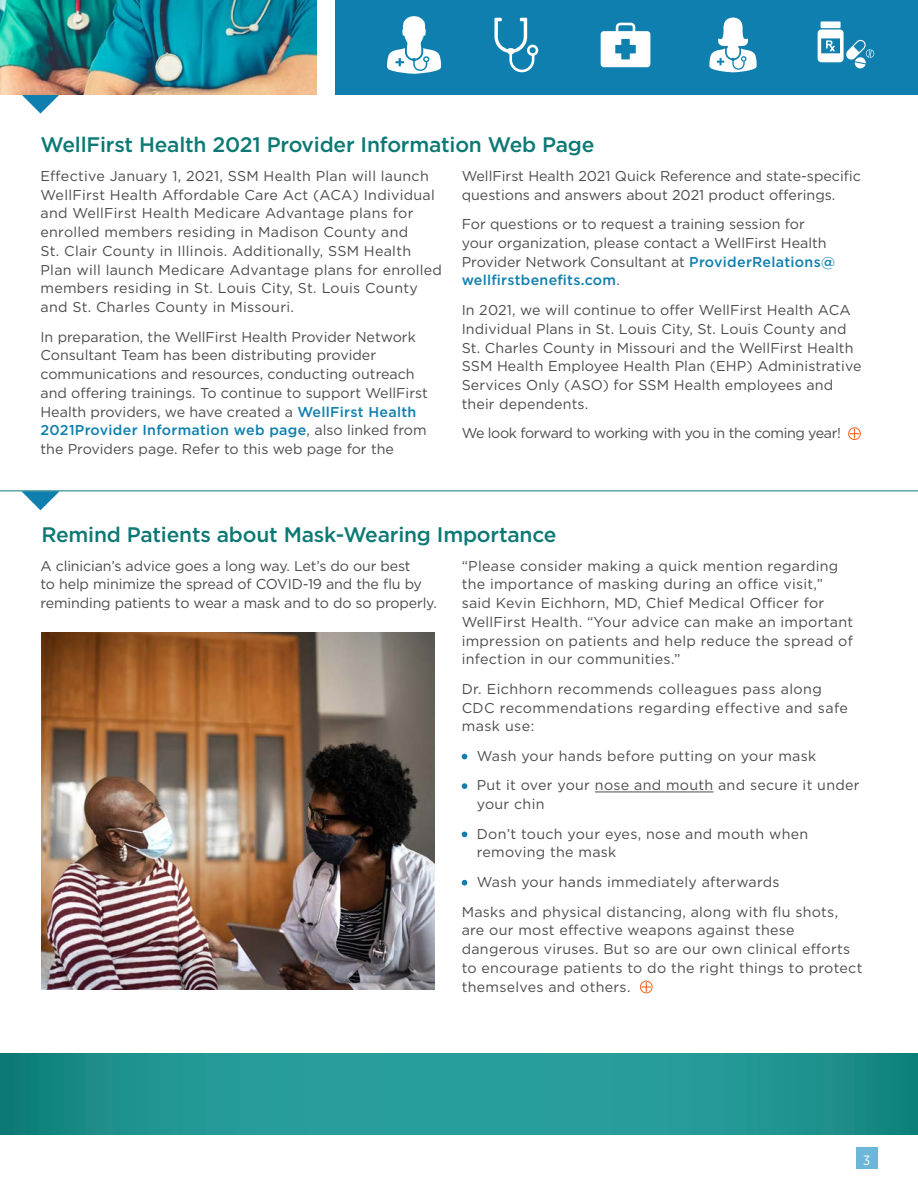
<style>
.page{position:relative;width:918px;height:1188px;background:#fff}
.page>*{position:absolute;margin:0;border:0;box-sizing:border-box;transform-origin:0 0}
._01_Article_Headline{font:500 21px "Gotham";letter-spacing:-.01em;color:#0c7974}
.Policy_Update_Body{font:14.25px/18.8px "Gotham";color:#4b4c4d}
._02_Body_Copy{font:14.25px/18.8px "Gotham";letter-spacing:.02em;color:#4b4c4d}
.Policy_Update_Body-2{font:14.25px/18.8px "Gotham";letter-spacing:.02em;color:#4b4c4d}
._02_Body_Copy-2{font:14.25px/18.8px "Gotham";letter-spacing:-.01em;color:#4b4c4d}
.Policy_Update_Body-3{font:14.25px "Gotham";letter-spacing:-.03em;color:#4b4c4d}
.t1{font:13.5px "Gotham Narrow";color:#fff}
.s1{font-weight:500;color:#0f7faf}
</style>
<div class="page">
<svg style="left:21px;top:94px;width:39px;height:20px"></svg>
<img style="left:0;top:0;width:316px;height:94px">
<div style="left:335px;top:0;width:583px;height:94px;background:#0f7faf"></div>
<div style="left:856px;top:1148px;width:22px;height:21px;background:#6bb7d8"></div>
<svg style="left:709px;top:17px;width:48px;height:55px"></svg>
<svg style="left:387px;top:16px;width:54px;height:58px"></svg>
<div style="left:821px;top:21px;width:20px;height:7px;background:#fff"></div>
<svg style="left:818px;top:29px;width:56px;height:40px"></svg>
<svg style="left:601px;top:23px;width:49px;height:44px"></svg>
<svg style="left:494px;top:18px;width:44px;height:54px"></svg>
<svg style="left:0;top:1053px;width:918px;height:81px;background:#219593"></svg>
<hr style="left:595px;top:792px;width:119px;height:1px;background:#4b4c4d">
<svg style="left:462px;top:754px;width:5px;height:5px"></svg>
<svg style="left:462px;top:783px;width:5px;height:6px"></svg>
<svg style="left:462px;top:832px;width:5px;height:5px"></svg>
<svg style="left:462px;top:880px;width:5px;height:6px"></svg>
<div style="left:640px;top:981px;width:13px;height:12px;border:1px solid #f36621;border-radius:50%"></div>
<svg style="left:641px;top:982px;width:10px;height:10px"></svg>
<img style="left:41px;top:632px;width:393px;height:357px">
<svg style="left:21px;top:491px;width:39px;height:19px"></svg>
<hr style="left:0;top:490px;width:918px;height:1px;background:#0c7974">
<div style="left:848px;top:427px;width:13px;height:13px;border:1px solid #f36621;border-radius:50%"></div>
<svg style="left:850px;top:429px;width:9px;height:9px"></svg>
<h1 class="_01_Article_Headline" style="left:41px;top:131px;width:555px">WellFirst Health 2021 Provider Information Web Page</h1>
<p class="Policy_Update_Body-2" style="left:40px;top:166px;width:403px">Effective January 1, 2021, SSM Health Plan will launch WellFirst Health Affordable Care Act (ACA) Individual and WellFirst Health Medicare Advantage plans for enrolled members residing in Madison County and<br>St. Clair County in Illinois. Additionally, SSM Health Plan will launch Medicare Advantage plans for enrolled members residing in St. Louis City, St. Louis County and St. Charles County in Missouri.</p>
<p class="Policy_Update_Body" style="left:40px;top:327px;width:389px">In preparation, the WellFirst Health Provider Network Consultant Team has been distributing provider communications and resources, conducting outreach and offering trainings. To continue to support WellFirst Health providers, we have created a <span class="s1">WellFirst Health 2021Provider Information web page</span>, also linked from the Providers page. Refer to this web page for the</p>
<p class="Policy_Update_Body" style="left:462px;top:166px;width:401px">WellFirst Health 2021 Quick Reference and state-specific questions and answers about 2021 product offerings.</p>
<p class="Policy_Update_Body" style="left:462px;top:214px;width:375px">For questions or to request a training session for your organization, please contact a WellFirst Health Provider Network Consultant at <span class="s1">ProviderRelations@ wellfirstbenefits.com</span>.</p>
<p class="Policy_Update_Body" style="left:462px;top:300px;width:401px">In 2021, we will continue to offer WellFirst Health ACA Individual Plans in St. Louis City, St. Louis County and St. Charles County in Missouri and the WellFirst Health SSM Health Employee Health Plan (EHP) Administrative Services Only (ASO) for SSM Health employees and their dependents.</p>
<p class="Policy_Update_Body-3" style="left:462px;top:424px;width:381px">We look forward to working with you in the coming year!</p>
<h1 class="_01_Article_Headline" style="left:41px;top:520px;width:517px">Remind Patients about Mask-Wearing Importance</h1>
<p class="_02_Body_Copy-2" style="left:40px;top:556px;width:398px">A clinician’s advice goes a long way. Let’s do our best<br>to help minimize the spread of COVID-19 and the flu by reminding patients to wear a mask and to do so properly.</p>
<p class="_02_Body_Copy" style="left:462px;top:556px;width:393px">“Please consider making a quick mention regarding the importance of masking during an office visit,” said Kevin Eichhorn, MD, Chief Medical Officer for WellFirst Health. “Your advice can make an important impression on patients and help reduce the spread of infection in our communities.”</p>
<p class="_02_Body_Copy" style="left:462px;top:679px;width:388px">Dr. Eichhorn recommends colleagues pass along<br>CDC recommendations regarding effective and safe mask use:</p>
<p class="_02_Body_Copy" style="left:477px;top:746px;width:341px">Wash your hands before putting on your mask</p>
<p class="_02_Body_Copy" style="left:477px;top:776px;width:384px">Put it over your nose and mouth and secure it under your chin</p>
<p class="_02_Body_Copy" style="left:477px;top:824px;width:333px">Don’t touch your eyes, nose and mouth when removing the mask</p>
<p class="_02_Body_Copy" style="left:477px;top:872px;width:304px">Wash your hands immediately afterwards</p>
<p class="_02_Body_Copy" style="left:462px;top:902px;width:402px">Masks and physical distancing, along with flu shots, are our most effective weapons against these dangerous viruses. But so are our own clinical efforts to encourage patients to do the right things to protect themselves and others.</p>
<p class="t1" style="left:863px;top:1152px;width:9px">3</p>
</div>
